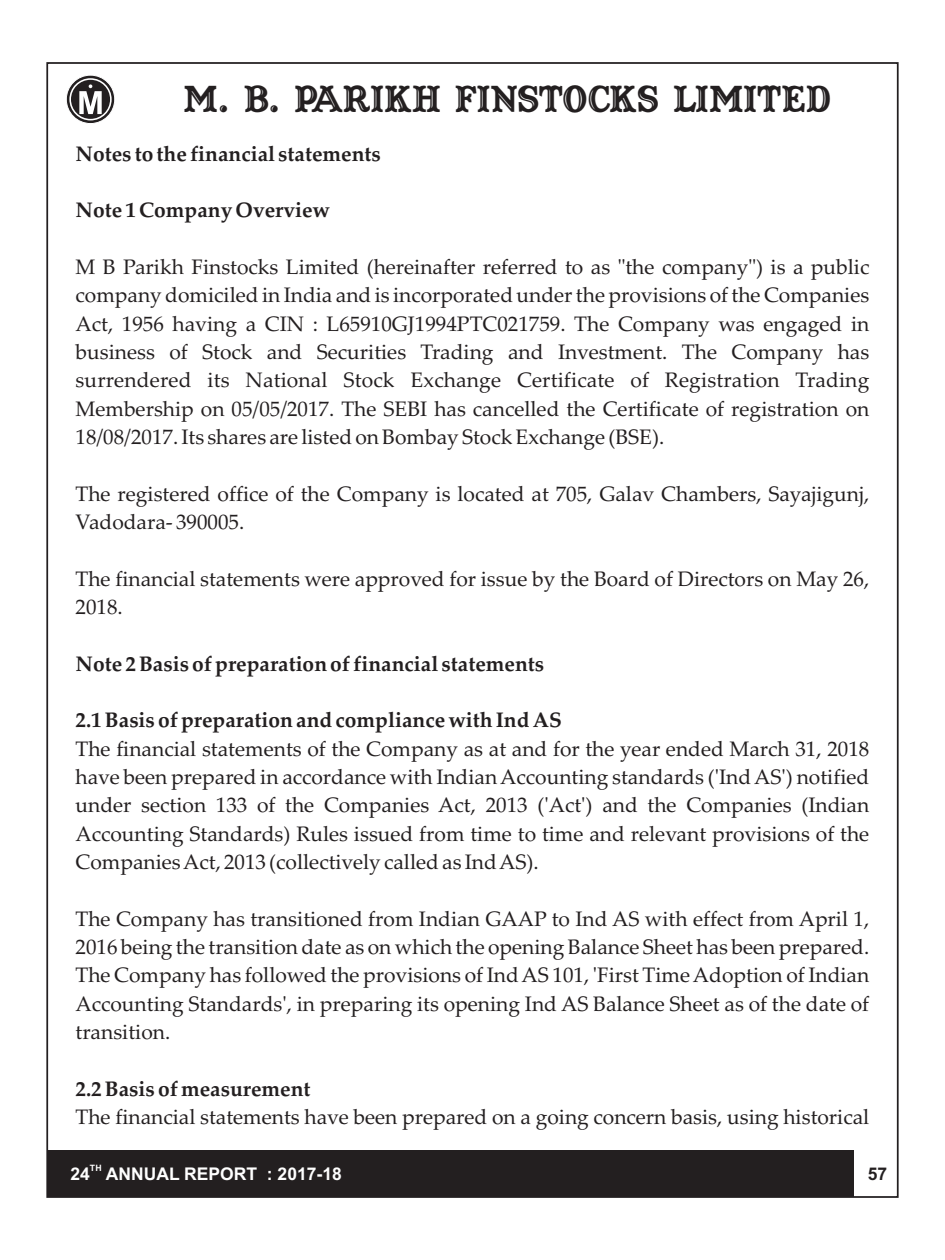
<style>
.page{position:relative;width:945px;height:1260px;background:#fff}
.page>*{position:absolute;margin:0;border:0;box-sizing:border-box;transform-origin:0 0}
.t1{font:35.88px "Captain Howdy";color:#231f20}
.t2{font:21px/28.3px "Palatino Linotype";color:#231f20;text-align:justify}
.t3{font:700 21px "Palatino Linotype";color:#231f20}
.t4{font:700 17.5px "Arial";color:#fff}
.t5{font:700 17.5px "Arial";color:#231f20}
.t6{font:700 8.75px "Arial";color:#fff}
</style>
<div class="page">
<div style="left:47px;top:1150px;width:851px;height:47px;background:#231f20"></div>
<div style="left:854px;top:1150px;width:44px;height:47px;background:#fff"></div>
<svg style="left:66px;top:75px;width:49px;height:49px"></svg>
<div style="left:69px;top:78px;width:43px;height:42px;border:2px solid #fff;border-radius:50%"></div>
<svg style="left:79px;top:84px;width:23px;height:30px"></svg>
<h1 class="t1" style="left:184px;top:77px;width:648px">M. B. PARIKH FINSTOCKS LIMITED</h1>
<p class="t3" style="left:76px;top:145px;width:307px">Notes to the financial statements</p>
<p class="t3" style="left:76px;top:202px;width:256px">Note 1 Company Overview</p>
<p class="t2" style="left:76px;top:255px;width:795px">M B Parikh Finstocks Limited (hereinafter referred to as "the company") is a public company domiciled in India and is incorporated under the provisions of the Companies Act, 1956 having a CIN : L65910GJ1994PTC021759. The Company was engaged in business of Stock and Securities Trading and Investment. The Company has surrendered its National Stock Exchange Certificate of Registration Trading Membership on 05/05/2017. The SEBI has cancelled the Certificate of registration on 18/08/2017. Its shares are listed on Bombay Stock Exchange (BSE).</p>
<p class="t2" style="left:76px;top:482px;width:795px">The registered office of the Company is located at 705, Galav Chambers, Sayajigunj,<br>Vadodara- 390005.</p>
<p class="t2" style="left:76px;top:567px;width:795px">The financial statements were approved for issue by the Board of Directors on May 26,<br>2018.</p>
<p class="t3" style="left:76px;top:655px;width:470px">Note 2 Basis of preparation of financial statements</p>
<p class="t3" style="left:76px;top:712px;width:488px">2.1 Basis of preparation and compliance with Ind AS</p>
<p class="t2" style="left:76px;top:737px;width:795px">The financial statements of the Company as at and for the year ended March 31, 2018 have been prepared in accordance with Indian Accounting standards ('Ind AS') notified under section 133 of the Companies Act, 2013 ('Act') and the Companies (Indian Accounting Standards) Rules issued from time to time and relevant provisions of the Companies Act, 2013 (collectively called as Ind AS).</p>
<p class="t2" style="left:76px;top:907px;width:795px">The Company has transitioned from Indian GAAP to Ind AS with effect from April 1, 2016 being the transition date as on which the opening Balance Sheet has been prepared.<br>The Company has followed the provisions of Ind AS 101, 'First Time Adoption of Indian Accounting Standards', in preparing its opening Ind AS Balance Sheet as of the date of transition.</p>
<p class="t3" style="left:76px;top:1080px;width:237px">2.2 Basis of measurement</p>
<p class="t2" style="left:76px;top:1105px;width:795px">The financial statements have been prepared on a going concern basis, using historical</p>
<p class="t6" style="left:90px;top:1165px;width:13px">TH</p>
<p class="t4" style="left:71px;top:1167px;width:273px">24 ANNUAL REPORT : 2017-18</p>
<p class="t5" style="left:868px;top:1167px;width:21px">57</p>
</div>
